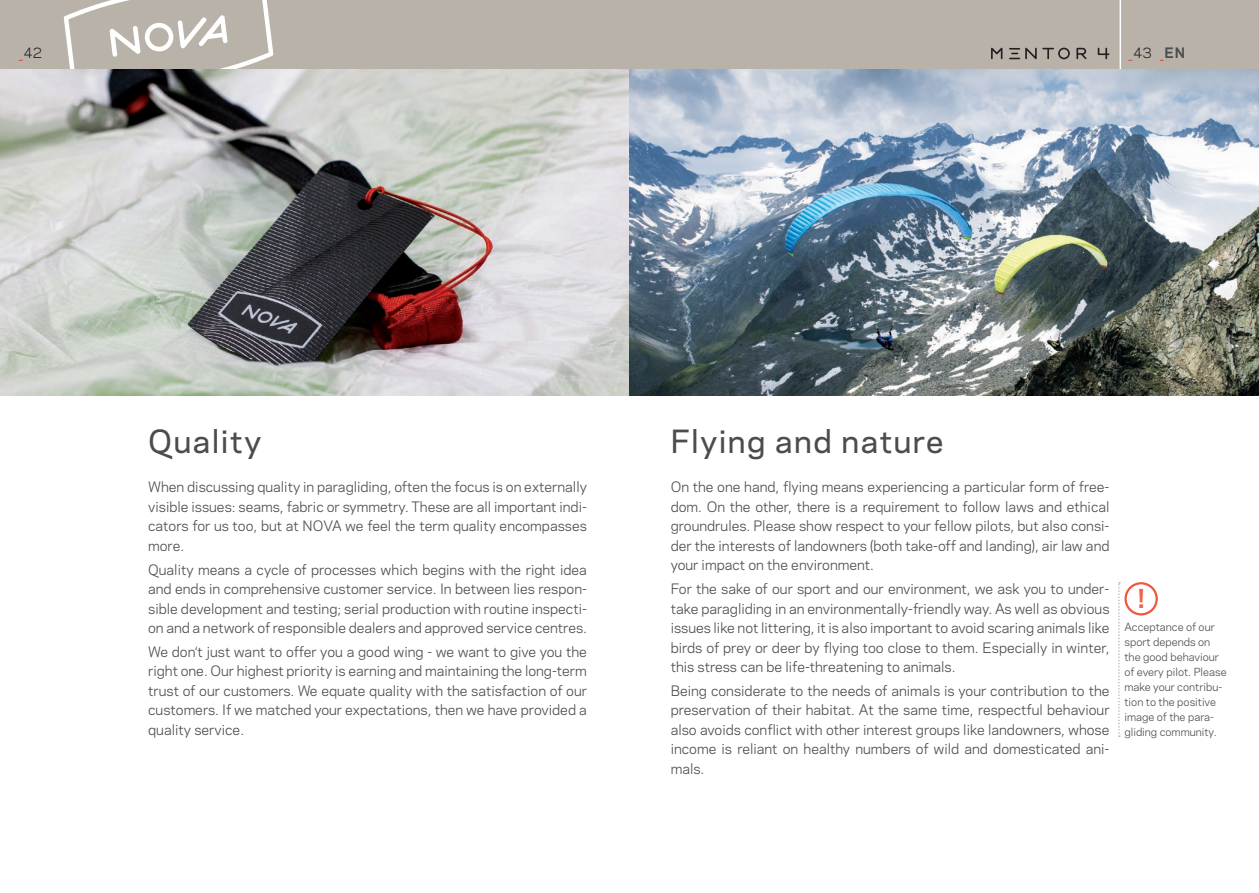
<style>
.page{position:relative;width:1259px;height:893px;background:#fff}
.page>*{position:absolute;margin:0;border:0;box-sizing:border-box;transform-origin:0 0}
.t1{font:500 30px "Galaxie Polaris";letter-spacing:.05em;color:#4b4c4d}
.t2{font:700 24.45px "Galaxie Polaris";color:#f16447}
.t3{font:13.5px/19.5px "Galaxie Polaris";color:#4b4c4d;text-align:justify}
.t4{font:13.5px "Galaxie Polaris";color:#ee2d29}
.t5{font:13.5px "Galaxie Polaris";color:#231f20}
.t6{font:10.5px/15px "Galaxie Polaris";color:#4b4c4d}
.s1{color:#ee2d29}
.s2{color:#231f20}
.s3{font-weight:700;color:#4b4c4d}
</style>
<div class="page">
<div style="left:0;top:0;width:1259px;height:69px;background:#b8b2a9"></div>
<svg style="left:991px;top:48px;width:95px;height:11px"></svg>
<svg style="left:1097px;top:48px;width:12px;height:11px"></svg>
<hr style="left:1119px;top:0;width:2px;height:69px;background:#fff">
<svg style="left:64px;top:0;width:209px;height:69px"></svg>
<svg style="left:1118px;top:582px;width:2px;height:155px"></svg>
<img style="left:0;top:69px;width:629px;height:327px">
<img style="left:629px;top:69px;width:630px;height:327px">
<div style="left:1124px;top:582px;width:33px;height:33px;border:2px solid #f0573d;border-radius:50%"></div>
<p class="t5" style="left:19px;top:43px;width:25px"><span class="s1">_</span>42</p>
<p class="t4" style="left:1128px;top:43px;width:58px">_<span class="s2">43</span> _<span class="s3">EN</span></p>
<h1 class="t1" style="left:148px;top:419px;width:114px">Quality</h1>
<p class="t3" style="left:148px;top:477px;width:440px">When discussing quality in paragliding, often the focus is on externally visible issues: seams, fabric or symmetry. These are all important indi&shy;cators for us too, but at NOVA we feel the term quality encompasses more.</p>
<p class="t3" style="left:148px;top:559px;width:440px">Quality means a cycle of processes which begins with the right idea and ends in comprehensive customer service. In between lies respon&shy;sible development and testing; serial production with routine inspecti&shy;on and a network of responsible dealers and approved service centres.</p>
<p class="t3" style="left:148px;top:641px;width:440px">We don‘t just want to offer you a good wing - we want to give you the right one. Our highest priority is earning and maintaining the long-term trust of our customers. We equate quality with the satisfaction of our customers. If we matched your expectations, then we have provided a quality service.</p>
<h1 class="t1" style="left:670px;top:419px;width:274px">Flying and nature</h1>
<p class="t3" style="left:670px;top:477px;width:440px">On the one hand, flying means experiencing a particular form of free&shy;dom. On the other, there is a requirement to follow laws and ethical groundrules. Please show respect to your fellow pilots, but also consi&shy;der the interests of landowners (both take-off and landing), air law and your impact on the environment.</p>
<p class="t3" style="left:670px;top:578px;width:440px">For the sake of our sport and our environment, we ask you to under&shy;take paragliding in an environmentally-friendly way. As well as obvious issues like not littering, it is also important to avoid scaring animals like birds of prey or deer by flying too close to them. Especially in winter, this stress can be life-threatening to animals.</p>
<p class="t3" style="left:670px;top:680px;width:440px">Being considerate to the needs of animals is your contribution to the preservation of their habitat. At the same time, respectful behaviour also avoids conflict with other interest groups like landowners, whose income is reliant on healthy numbers of wild and domesticated ani&shy;mals.</p>
<h2 class="t2" style="left:1137px;top:580px;width:8px">!</h2>
<p class="t6" style="left:1124px;top:619px;width:104px">Acceptance of our sport depends on the good behaviour of every pilot. Please make your contribu&shy;tion to the positive image of the para&shy;gliding community.</p>
</div>
